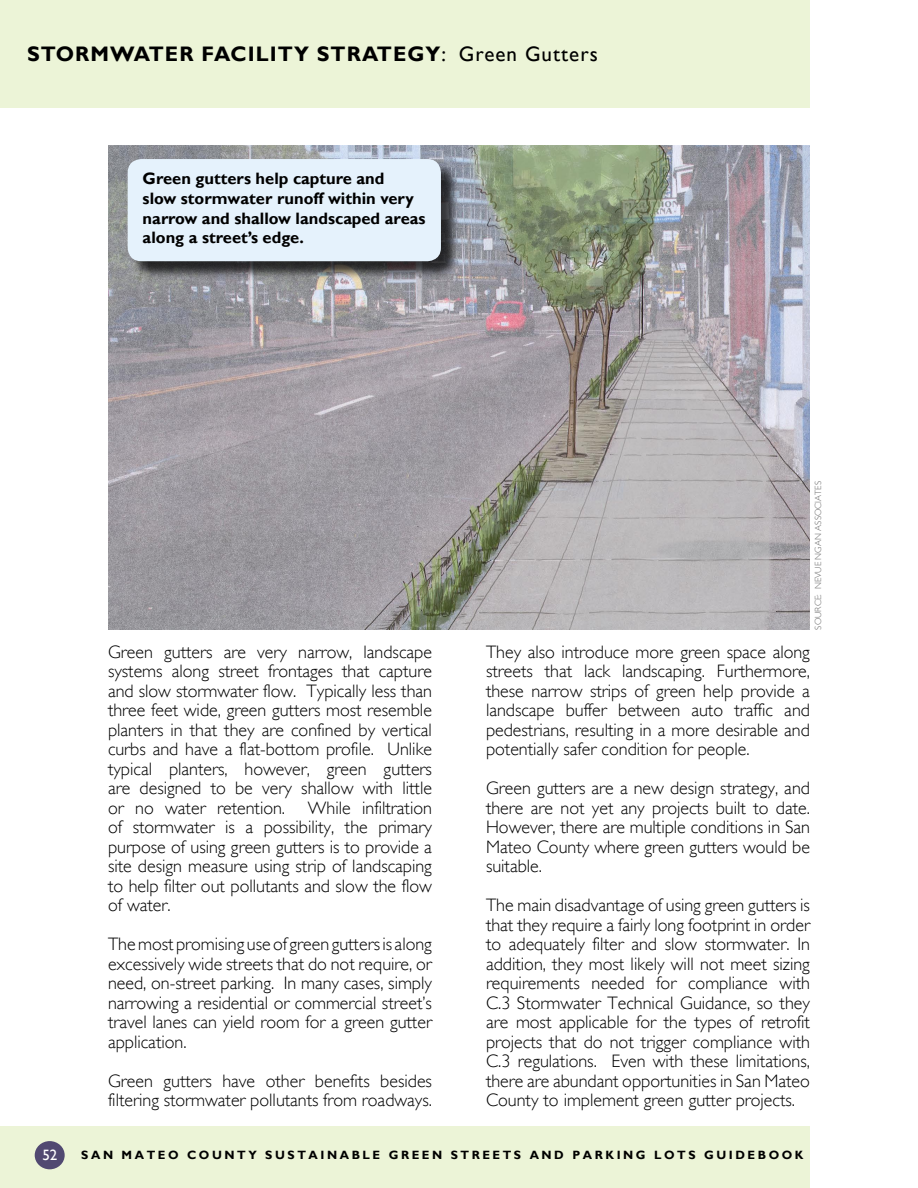
<style>
.page{position:relative;width:918px;height:1188px;background:#fff}
.page>*{position:absolute;margin:0;border:0;box-sizing:border-box;transform-origin:0 0}
.t1{font:700 21px "Gill Sans";letter-spacing:.05em;color:#000}
.t2{font:21px "Gill Sans";letter-spacing:.05em;color:#000}
.t3{font:300 18px/19.5px "Gill Sans";color:#000;text-align:justify}
.t4{font:700 16.5px/19.8px "Gill Sans";color:#000}
.t5{font:15px "Gill Sans";color:#fff}
.t6{font:700 12px "Gill Sans";letter-spacing:.215em;color:#000}
.t7{font:300 9px "Gill Sans";color:#6d6d6d}
.s1{font-weight:700}
</style>
<div class="page">
<img style="left:108px;top:145px;width:702px;height:485px">
<div style="left:129px;top:161px;width:332px;height:121px;background:#000;opacity:.75"></div>
<div style="left:128px;top:159px;width:313px;height:102px;background:#e5f2fc;border-radius:14px"></div>
<div style="left:0;top:0;width:810px;height:108px;background:#ecf4d7"></div>
<div style="left:0;top:1126px;width:810px;height:62px;background:#ecf4d7"></div>
<div style="left:35px;top:1141px;width:30px;height:28px;background:#514971;border-radius:50%"></div>
<p class="t1" style="left:27px;top:42px;width:102px">STORMWAT</p>
<p class="t1" style="left:165px;top:42px;width:182px">ER FACI LITY STRAT</p>
<p class="t2" style="left:393px;top:42px;width:206px"><span class="s1">EGY</span>: Green Gutters</p>
<p class="t4" style="left:143px;top:169px;width:284px">Green gutters help capture and<br>slow stormwater runoff within very narrow and shallow landscaped areas along a street’s edge.</p>
<p class="t3" style="left:108px;top:642px;width:326px">Green gutters are very narrow, landscape systems along street frontages that capture and slow stormwater flow. Typically less than three feet wide, green gutters most resemble planters in that they are confined by vertical curbs and have a flat-bottom profile. Unlike typical planters, however, green gutters are designed to be very shallow with little or no water retention.</p>
<p class="t3" style="left:108px;top:798px;width:326px;text-indent:200px">While infiltration of stormwater is a possibility, the primary purpose of using green gutters is to provide a site design measure using strip of landscaping to help filter out pollutants and slow the flow of water.</p>
<p class="t3" style="left:108px;top:934px;width:326px">The most promising use of green gutters is along excessively wide streets that do not require, or need, on-street parking. In many cases, simply narrowing a residential or commercial street’s travel lanes can yield room for a green gutter application.</p>
<p class="t3" style="left:108px;top:1071px;width:326px">Green gutters have other benefits besides filtering stormwater pollutants from roadways.</p>
<p class="t7" style="left:813px;top:630px;width:150px;rotate:-90deg">source: nevue ngan associates</p>
<p class="t3" style="left:486px;top:642px;width:326px">They also introduce more green space along streets that lack landscaping. Furthermore, these narrow strips of green help provide a landscape buffer between auto traffic and pedestrians, resulting in a more desirable and potentially safer condition for people.</p>
<p class="t3" style="left:486px;top:778px;width:326px">Green gutters are a new design strategy, and there are not yet any projects built to date.<br>H owever, there are multiple conditions in San M ateo County where green gutters would be suitable.</p>
<p class="t3" style="left:486px;top:895px;width:326px">The main disadvantage of using green gutters is that they require a fairly long footprint in order to adequately filter and slow stormwater. In addition, they most likely will not meet sizing requirements needed for compliance with C.3 Stormwater Technical Guidance, so they are most applicable for the types of retrofit projects that do not trigger compliance with C.3 regulations. Even with these limitations, there are abundant opportunities in San M ateo County to implement green gutter projects.</p>
<p class="t5" style="left:42px;top:1146px;width:16px">52</p>
<p class="t6" style="left:81px;top:1148px;width:724px">SAN MATEO COUNTY SUSTAINABLE GREEN STREETS AND PARKING LOTS GUIDEBOOK</p>
</div>
